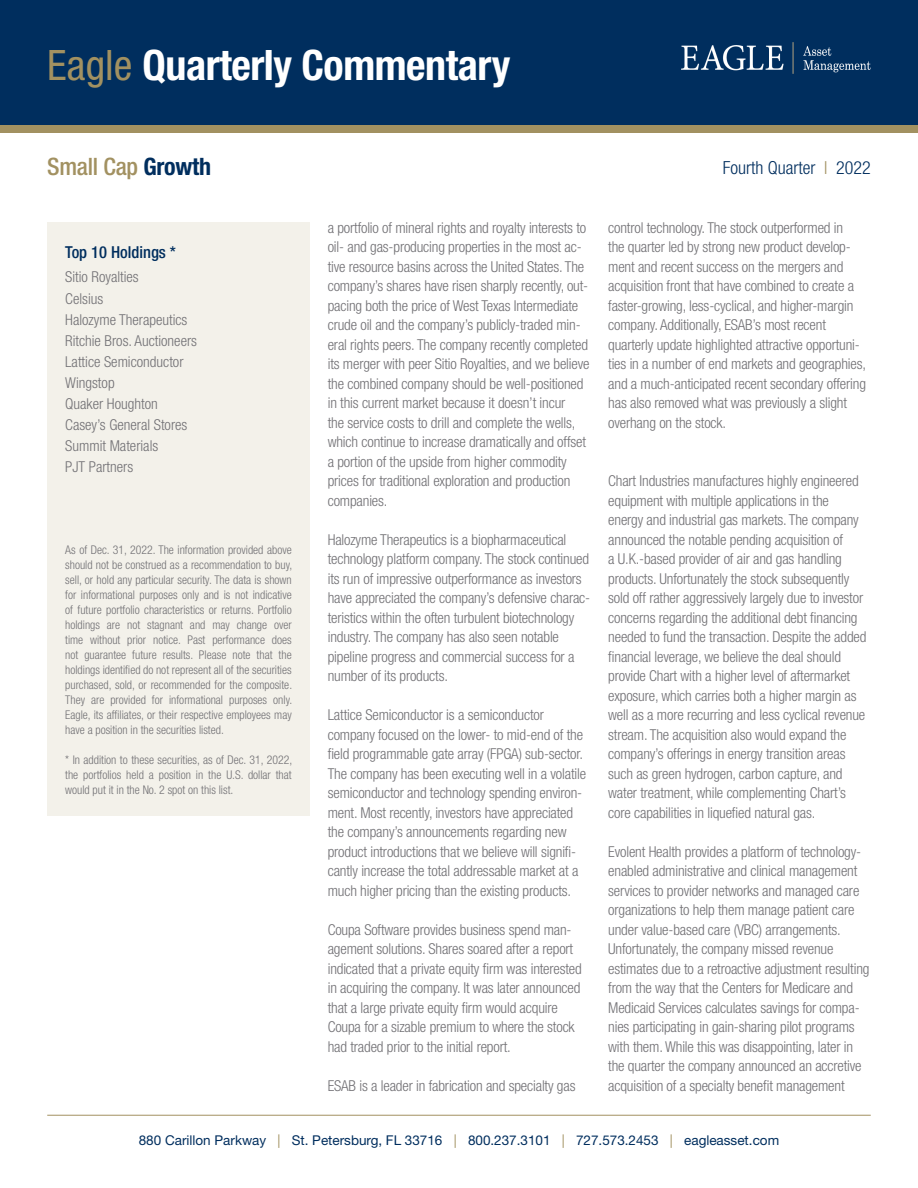
<style>
.page{position:relative;width:918px;height:1188px;background:#fff}
.page>*{position:absolute;margin:0;border:0;box-sizing:border-box;transform-origin:0 0}
.t1{font:700 condensed 42px "Helvetica Neue LT Std";letter-spacing:-.01em;color:#fff}
.t2{font:500 condensed 24px "Helvetica Neue LT Std";letter-spacing:-.01em;color:#a29161}
.t3{font:300 condensed 18px "Helvetica Neue LT Std";color:#002e5e}
.Subhed{font:500 condensed 16.5px "Helvetica Neue LT Std";color:#002e5e}
.Subhed-2{font:300 condensed 15px/19.5px "Helvetica Neue LT Std";letter-spacing:-.01em;color:#717074}
.Top_10_holdings{font:300 condensed 15px "Helvetica Neue LT Std";color:#717074}
.t4{font:13.5px "Helvetica Neue LT Std";color:#002e5e}
.Disclosure{font:300 condensed 12px/15px "Helvetica Neue LT Std";color:#717074;text-align:justify}
.s1{font-weight:400;color:#a29161}
.s2{font-weight:700;color:#002e5e}
.s3{color:#a29161}
</style>
<div class="page">
<hr style="left:47px;top:1115px;width:824px;height:1px;background:#a29161">
<div style="left:1px;top:1px;width:917px;height:128px;background:#002e5e"></div>
<div style="left:0;top:125px;width:918px;height:7px;background:#a29161"></div>
<img style="left:681px;top:43px;width:190px;height:31px">
<div style="left:47px;top:222px;width:263px;height:593px;background:#f3f1ea"></div>
<h1 class="t1" style="left:47px;top:40px;width:465px"><span class="s1">Eagle</span> Quarterly Commentary</h1>
<h2 class="t2" style="left:47px;top:153px;width:165px">Small Cap <span class="s2">Growth</span></h2>
<p class="Subhed" style="left:65px;top:242px;width:112px">Top 10 Holdings *</p>
<p class="Top_10_holdings" style="left:65px;top:269px;width:75px">Sitio Royalties</p>
<p class="Top_10_holdings" style="left:65px;top:290px;width:40px">Celsius</p>
<p class="Top_10_holdings" style="left:65px;top:311px;width:124px">Halozyme Therapeutics</p>
<p class="Top_10_holdings" style="left:65px;top:332px;width:133px">Ritchie Bros. Auctioneers</p>
<p class="Top_10_holdings" style="left:65px;top:353px;width:120px">Lattice Semiconductor</p>
<p class="Top_10_holdings" style="left:65px;top:374px;width:51px">Wingstop</p>
<p class="Top_10_holdings" style="left:65px;top:395px;width:94px">Quaker Houghton</p>
<p class="Top_10_holdings" style="left:65px;top:416px;width:124px">Casey’s General Stores</p>
<p class="Top_10_holdings" style="left:65px;top:437px;width:95px">Summit Materials</p>
<p class="Top_10_holdings" style="left:65px;top:458px;width:69px">PJT Partners</p>
<p class="Disclosure" style="left:65px;top:542px;width:228px">As of Dec. 31, 2022. The information provided above should not be construed as a recommendation to buy, sell, or hold any particular security. The data is shown for informational purposes only and is not indicative of future portfolio characteristics or returns. Portfolio holdings are not stagnant and may change over time without prior notice. Past performance does not guarantee future results. Please note that the holdings identified do not represent all of the securities purchased, sold, or recommended for the composite.<br>They are provided for informational purposes only.<br>Eagle, its affiliates, or their respective employees may have a position in the securities listed.</p>
<p class="Disclosure" style="left:65px;top:752px;width:228px">* In addition to these securities, as of Dec. 31, 2022, the portfolios held a position in the U.S. dollar that would put it in the No. 2 spot on this list.</p>
<p class="t3" style="left:723px;top:157px;width:149px">Fourth Quarter <span class="s3">l</span> 2022</p>
<p class="Subhed-2" style="left:328px;top:218px;width:263px">a portfolio of mineral rights and royalty interests to oil- and gas-producing properties in the most ac&shy;tive resource basins across the United States. The company’s shares have risen sharply recently, out&shy;pacing both the price of West Texas Intermediate crude oil and the company’s publicly-traded min&shy;eral rights peers. The company recently completed its merger with peer Sitio Royalties, and we believe the combined company should be well-positioned in this current market because it doesn’t incur<br>the service costs to drill and complete the wells, which continue to increase dramatically and offset a portion of the upside from higher commodity prices for traditional exploration and production companies.</p>
<p class="Subhed-2" style="left:328px;top:530px;width:264px">Halozyme Therapeutics is a biopharmaceutical technology platform company. The stock continued its run of impressive outperformance as investors have appreciated the company’s defensive charac&shy;teristics within the often turbulent biotechnology industry. The company has also seen notable pipeline progress and commercial success for a number of its products.</p>
<p class="Subhed-2" style="left:328px;top:705px;width:260px">Lattice Semiconductor is a semiconductor company focused on the lower- to mid-end of the field programmable gate array (FPGA) sub-sector.<br>The company has been executing well in a volatile semiconductor and technology spending environ&shy;ment. Most recently, investors have appreciated the company’s announcements regarding new product introductions that we believe will signifi&shy;cantly increase the total addressable market at a much higher pricing than the existing products.</p>
<p class="Subhed-2" style="left:328px;top:920px;width:256px">Coupa Software provides business spend man&shy;agement solutions. Shares soared after a report indicated that a private equity firm was interested in acquiring the company. It was later announced that a large private equity firm would acquire Coupa for a sizable premium to where the stock had traded prior to the initial report.</p>
<p class="Subhed-2" style="left:328px;top:1076px;width:249px">ESAB is a leader in fabrication and specialty gas</p>
<p class="Subhed-2" style="left:608px;top:218px;width:259px">control technology. The stock outperformed in<br>the quarter led by strong new product develop&shy;ment and recent success on the mergers and acquisition front that have combined to create a faster-growing, less-cyclical, and higher-margin company. Additionally, ESAB’s most recent quarterly update highlighted attractive opportuni&shy;ties in a number of end markets and geographies, and a much-anticipated recent secondary offering has also removed what was previously a slight overhang on the stock.</p>
<p class="Subhed-2" style="left:608px;top:471px;width:260px">Chart Industries manufactures highly engineered equipment with multiple applications in the energy and industrial gas markets. The company announced the notable pending acquisition of<br>a U.K.-based provider of air and gas handling products. Unfortunately the stock subsequently sold off rather aggressively largely due to investor concerns regarding the additional debt financing needed to fund the transaction. Despite the added financial leverage, we believe the deal should provide Chart with a higher level of aftermarket exposure, which carries both a higher margin as well as a more recurring and less cyclical revenue stream. The acquisition also would expand the company’s offerings in energy transition areas such as green hydrogen, carbon capture, and water treatment, while complementing Chart’s core capabilities in liquefied natural gas.</p>
<p class="Subhed-2" style="left:608px;top:842px;width:263px">Evolent Health provides a platform of technology&shy;enabled administrative and clinical management services to provider networks and managed care organizations to help them manage patient care under value-based care (VBC) arrangements.<br>Unfortunately, the company missed revenue estimates due to a retroactive adjustment resulting from the way that the Centers for Medicare and Medicaid Services calculates savings for compa&shy;nies participating in gain-sharing pilot programs with them. While this was disappointing, later in the quarter the company announced an accretive acquisition of a specialty benefit management</p>
<p class="t4" style="left:139px;top:1132px;width:642px">880 Carillon Parkway <span class="s3">|</span> St. Petersburg, FL 33716 <span class="s3">|</span> 800.237.3101 <span class="s3">|</span> 727.573.2453 <span class="s3">|</span> eagleasset.com</p>
</div>
